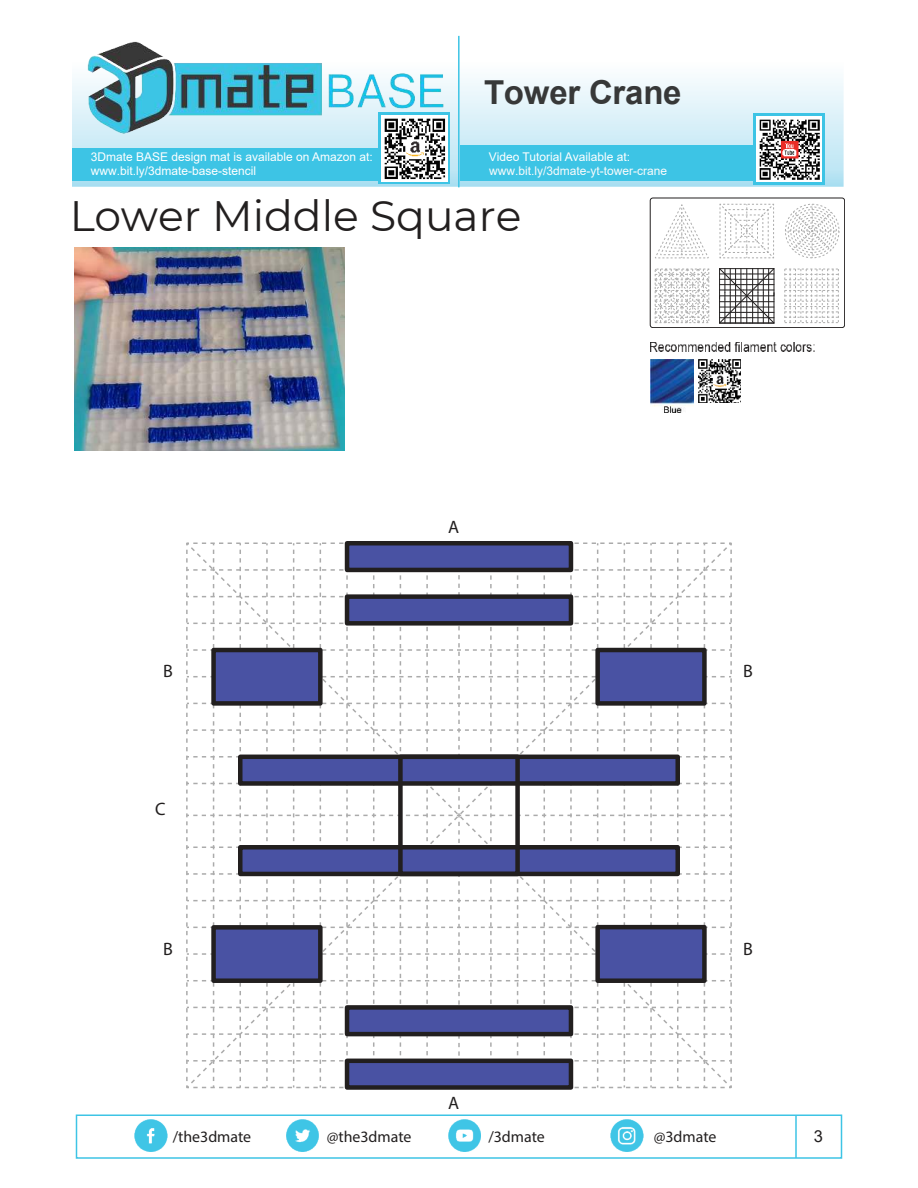
<style>
.page{position:relative;width:918px;height:1188px;background:#fff}
.page>*{position:absolute;margin:0;border:0;box-sizing:border-box;transform-origin:0 0}
.t1{font:42.45px "Montserrat";color:#221f1f}
.t2{font:700 33px "Arial";letter-spacing:-.005em;color:#373838}
.t3{font:18px "Myriad Pro";color:#221f1f}
.t4{font:16.5px "Arial";color:#221f1f}
.t5{font:15.9px "Myriad Pro";color:#221f1f}
.t6{font:12px/14.4px "Arial";color:#fff}
.t7{font:12px "Arial";color:#fbfbfb}
</style>
<div class="page">
<svg style="left:650px;top:198px;width:195px;height:130px"></svg>
<img style="left:72px;top:78px;width:772px;height:109px">
<div style="left:378px;top:112px;width:71px;height:72px;background:linear-gradient(to right,#3dc4e5,#3dc4e5)"></div>
<div style="left:754px;top:113px;width:71px;height:71px;background:#3dc4e5"></div>
<div style="left:72px;top:148px;width:358px;height:33px;background:#3dc4e5"></div>
<div style="left:460px;top:145px;width:355px;height:36px;background:#3dc4e5"></div>
<hr style="left:458px;top:36px;width:2px;height:151px;background:#3dc4e5">
<img style="left:74px;top:35px;width:385px;height:104px">
<img style="left:381px;top:116px;width:66px;height:65px">
<div style="left:76px;top:1114px;width:766px;height:45px;border:2px solid #3ec4e5"></div>
<hr style="left:795px;top:1115px;width:2px;height:43px;background:#3ec4e5">
<img style="left:135px;top:1119px;width:33px;height:32px">
<img style="left:611px;top:1120px;width:33px;height:32px">
<img style="left:448px;top:1119px;width:32px;height:32px">
<img style="left:286px;top:1120px;width:32px;height:32px">
<img style="left:757px;top:116px;width:65px;height:66px">
<img style="left:75px;top:247px;width:270px;height:204px">
<svg style="left:186px;top:542px;width:546px;height:547px"></svg>
<div style="left:347px;top:543px;width:224px;height:27px;background:#4952a3"></div>
<div style="left:347px;top:597px;width:224px;height:26px;background:#4952a3"></div>
<div style="left:214px;top:650px;width:106px;height:53px;background:#4952a3"></div>
<div style="left:240px;top:757px;width:438px;height:26px;background:#4952a3"></div>
<div style="left:240px;top:847px;width:438px;height:27px;background:#4952a3"></div>
<div style="left:598px;top:650px;width:106px;height:53px;background:#4952a3"></div>
<div style="left:214px;top:927px;width:106px;height:54px;background:#4952a3"></div>
<div style="left:347px;top:1007px;width:224px;height:27px;background:#4952a3"></div>
<div style="left:598px;top:927px;width:106px;height:54px;background:#4952a3"></div>
<div style="left:347px;top:1061px;width:224px;height:26px;background:#4952a3"></div>
<div style="left:398px;top:755px;width:122px;height:121px;border:5px solid #221f1f"></div>
<div style="left:238px;top:755px;width:442px;height:31px;border:5px solid #221f1f"></div>
<div style="left:238px;top:845px;width:442px;height:31px;border:5px solid #221f1f"></div>
<div style="left:345px;top:541px;width:228px;height:31px;border:5px solid #221f1f"></div>
<div style="left:345px;top:594px;width:228px;height:32px;border:5px solid #221f1f"></div>
<div style="left:595px;top:648px;width:112px;height:58px;border:5px solid #221f1f"></div>
<div style="left:211px;top:648px;width:112px;height:58px;border:5px solid #221f1f"></div>
<div style="left:345px;top:1059px;width:228px;height:31px;border:5px solid #221f1f"></div>
<div style="left:345px;top:1005px;width:228px;height:31px;border:5px solid #221f1f"></div>
<div style="left:211px;top:925px;width:112px;height:58px;border:5px solid #221f1f"></div>
<div style="left:595px;top:925px;width:112px;height:58px;border:5px solid #221f1f"></div>
<img style="left:651px;top:343px;width:164px;height:8px">
<img style="left:651px;top:360px;width:42px;height:53px">
<img style="left:698px;top:360px;width:42px;height:42px">
<h2 class="t2" style="left:484px;top:80px;width:199px">Tower Crane</h2>
<p class="t6" style="left:91px;top:151px;width:284px">3Dmate BASE design mat is available on Amazon at: www.bit.ly/3dmate-base-stencil</p>
<p class="t6" style="left:489px;top:151px;width:143px">Video Tutorial Available at:</p>
<p class="t7" style="left:489px;top:167px;width:180px">www.bit.ly/3dmate-yt-tower-crane</p>
<h1 class="t1" style="left:70px;top:199px;width:453px">Lower Middle Square</h1>
<h3 class="t3" style="left:163px;top:664px;width:11px">B</h3>
<h3 class="t3" style="left:155px;top:803px;width:12px">C</h3>
<h3 class="t3" style="left:448px;top:521px;width:13px">A</h3>
<h3 class="t3" style="left:743px;top:664px;width:11px">B</h3>
<h3 class="t3" style="left:163px;top:942px;width:11px">B</h3>
<h3 class="t3" style="left:743px;top:942px;width:11px">B</h3>
<h3 class="t3" style="left:448px;top:1097px;width:13px">A</h3>
<h3 class="t5" style="left:173px;top:1131px;width:80px">/the3dmate</h3>
<h3 class="t5" style="left:327px;top:1131px;width:86px">@the3dmate</h3>
<h3 class="t5" style="left:488px;top:1131px;width:58px">/3dmate</h3>
<h3 class="t5" style="left:654px;top:1131px;width:64px">@3dmate</h3>
<h3 class="t4" style="left:814px;top:1130px;width:11px">3</h3>
</div>
